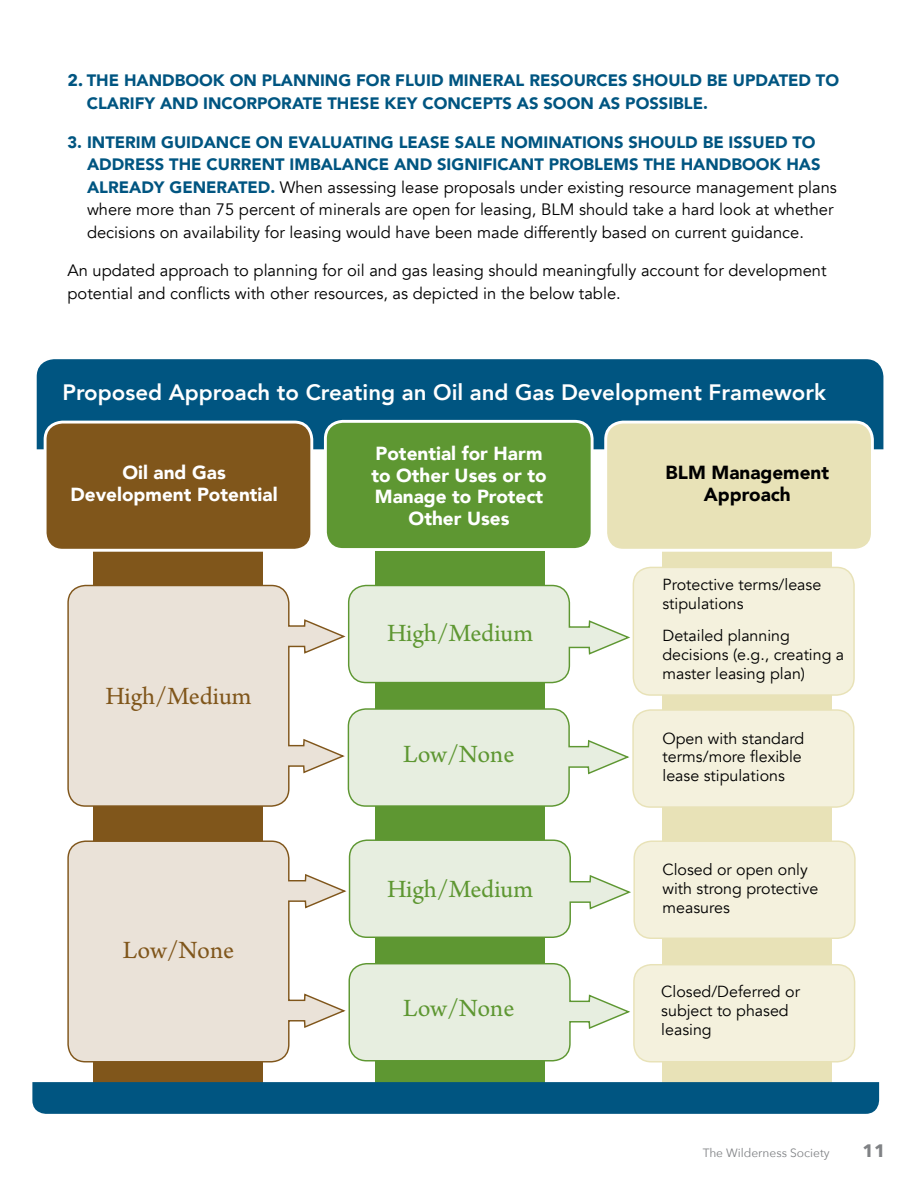
<style>
.page{position:relative;width:918px;height:1188px;background:#fff}
.page>*{position:absolute;margin:0;border:0;box-sizing:border-box;transform-origin:0 0}
.t1{font:26.25px "Arno Pro";color:#5e9732}
.t2{font:26.25px "Arno Pro";color:#80561b}
.t3{font:800 22.2px "Avenir";color:#fff}
.t4{font:900 18.9px/21.9px "Avenir";color:#fff;text-align:center}
.t5{font:900 18.9px/21.9px "Avenir";color:#000;text-align:center}
.t6{font:700 18px "Avenir Next";color:#808285}
.t7{font:16.5px/22.5px "Avenir";color:#000}
.t8{font:900 16.5px/22.5px "Avenir";color:#005581}
.t9{font:16.05px/18.9px "Avenir";color:#000}
.t10{font:12px "Avenir Next";color:#808285}
.s1{font-family:"Avenir Next";font-weight:700}
.s2{font-weight:900;color:#005581}
</style>
<div class="page">
<div style="left:93px;top:468px;width:170px;height:630px;background:#80561b"></div>
<svg style="left:67px;top:584px;width:279px;height:223px"></svg>
<svg style="left:67px;top:840px;width:280px;height:223px"></svg>
<div style="left:663px;top:468px;width:169px;height:630px;background:#e8e2b7"></div>
<div style="left:375px;top:468px;width:170px;height:630px;background:#5e9732"></div>
<div style="left:37px;top:359px;width:846px;height:90px;background:#005581"></div>
<div style="left:45px;top:422px;width:267px;height:128px;background:#80561b;border-radius:17px"></div>
<div style="left:44px;top:421px;width:269px;height:131px;border:3px solid #fff;border-radius:17px"></div>
<div style="left:325px;top:421px;width:267px;height:129px;background:#5e9732;border-radius:17px"></div>
<div style="left:324px;top:420px;width:270px;height:131px;border:3px solid #fff;border-radius:17px"></div>
<div style="left:606px;top:422px;width:266px;height:128px;background:#e8e2b7;border-radius:17px"></div>
<div style="left:604px;top:421px;width:270px;height:131px;border:3px solid #fff;border-radius:17px"></div>
<div style="left:633px;top:567px;width:221px;height:128px;background:#f4f1dd;border-radius:17px"></div>
<div style="left:633px;top:567px;width:222px;height:129px;border:1px solid #e8e2b7;border-radius:17px"></div>
<div style="left:633px;top:710px;width:221px;height:97px;background:#f4f1dd;border-radius:17px"></div>
<div style="left:632px;top:709px;width:223px;height:99px;border:1px solid #e8e2b7;border-radius:17px"></div>
<svg style="left:347px;top:584px;width:283px;height:100px"></svg>
<svg style="left:347px;top:708px;width:282px;height:99px"></svg>
<div style="left:634px;top:841px;width:221px;height:97px;background:#f4f1dd;border-radius:17px"></div>
<div style="left:633px;top:840px;width:223px;height:99px;border:1px solid #e8e2b7;border-radius:17px"></div>
<div style="left:634px;top:965px;width:221px;height:97px;background:#f4f1dd;border-radius:17px"></div>
<div style="left:633px;top:964px;width:222px;height:98px;border:1px solid #e8e2b7;border-radius:17px"></div>
<svg style="left:348px;top:839px;width:283px;height:99px"></svg>
<svg style="left:348px;top:963px;width:282px;height:99px"></svg>
<div style="left:32px;top:1082px;width:847px;height:32px;background:#005581"></div>
<p class="t8" style="left:87px;top:69px;width:754px;text-indent:-19px"><span class="s1">2.</span> THE HANDBOOK ON PLANNING FOR FLUID MINERAL RESOURCES SHOULD BE UPDATED TO<br>CLARIFY AND INCORPORATE THESE KEY CONCEPTS AS SOON AS POSSIBLE.</p>
<p class="t7" style="left:87px;top:131px;width:751px;text-indent:-20px"><span class="s2">3. INTERIM GUIDANCE ON EVALUATING LEASE SALE NOMINATIONS SHOULD BE ISSUED TO ADDRESS THE CURRENT IMBALANCE AND SIGNIFICANT PROBLEMS THE HANDBOOK HAS ALREADY GENERATED.</span> When assessing lease proposals under existing resource management plans where more than 75 percent of minerals are open for leasing, BLM should take a hard look at whether decisions on availability for leasing would have been made differently based on current guidance.</p>
<p class="t7" style="left:68px;top:260px;width:761px">An updated approach to planning for oil and gas leasing should meaningfully account for development potential and conflicts with other resources, as depicted in the below table.</p>
<h2 class="t3" style="left:62px;top:375px;width:765px">Proposed Approach to Creating an Oil and Gas Development Framework</h2>
<p class="t4" style="left:71px;top:461px;width:209px">Oil and Gas<br>Development Potential</p>
<h1 class="t2" style="left:105px;top:681px;width:148px">High/Medium</h1>
<h1 class="t2" style="left:123px;top:935px;width:113px">Low/None</h1>
<p class="t4" style="left:371px;top:442px;width:177px">Potential for Harm to Other Uses or to<br>Manage to Protect<br>Other Uses</p>
<h1 class="t1" style="left:387px;top:618px;width:148px">High/Medium</h1>
<h1 class="t1" style="left:403px;top:739px;width:113px">Low/None</h1>
<h1 class="t1" style="left:387px;top:874px;width:148px">High/Medium</h1>
<h1 class="t1" style="left:403px;top:994px;width:113px">Low/None</h1>
<p class="t5" style="left:666px;top:461px;width:165px">BLM Management<br>Approach</p>
<p class="t9" style="left:663px;top:575px;width:160px">Protective terms/lease stipulations</p>
<p class="t9" style="left:663px;top:626px;width:183px">Detailed planning decisions (e.g., creating a master leasing plan)</p>
<p class="t9" style="left:663px;top:729px;width:143px">Open with standard terms/more flexible lease stipulations</p>
<p class="t9" style="left:663px;top:860px;width:157px">Closed or open only with strong protective measures</p>
<p class="t9" style="left:661px;top:982px;width:140px">Closed/Deferred or subject to phased leasing</p>
<p class="t10" style="left:703px;top:1143px;width:128px">The Wilderness Society</p>
<p class="t6" style="left:863px;top:1135px;width:25px">11</p>
</div>
